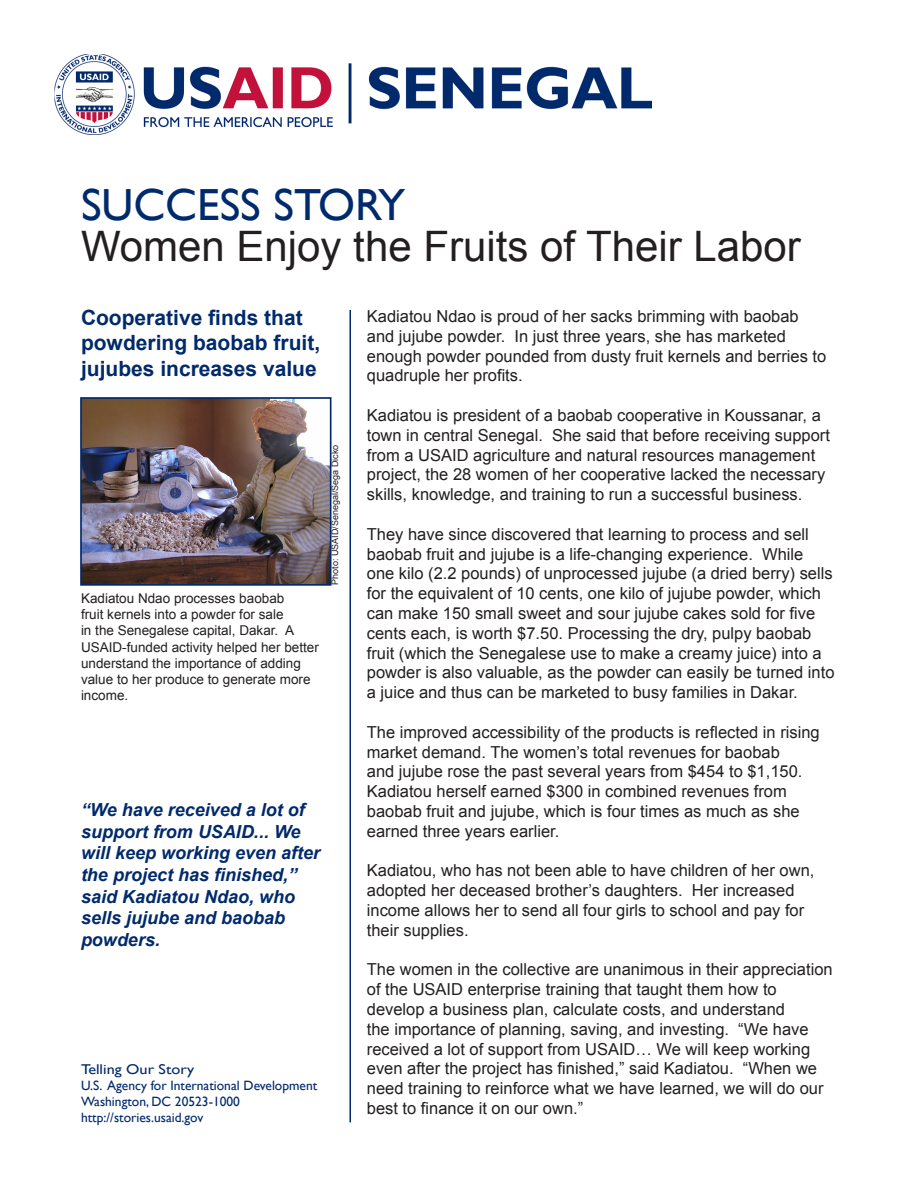
<style>
.page{position:relative;width:918px;height:1188px;background:#fff}
.page>*{position:absolute;margin:0;border:0;box-sizing:border-box;transform-origin:0 0}
.t1{font:45px "Gill Sans";color:#002a6c}
.t2{font:42px "Arial";color:#231f20}
.t3{font:700 21px/25.2px "Arial";color:#002a6c}
.t4{font:italic 700 18px/21.6px "Arial";color:#002a6c}
.t5{font:16.5px/19.8px "Arial";color:#231f20}
.t6{font:14.1px "Gill Sans";color:#002a6c;scale:1.14 1}
.t7{font:13.5px/16.2px "Arial";color:#231f20}
.t8{font:13.5px "Gill Sans";color:#002a6c}
.t9{font:9px "Arial";color:#231f20}
</style>
<div class="page">
<hr style="left:350px;top:310px;width:1px;height:812px;background:#002a6c">
<img style="left:83px;top:400px;width:245px;height:183px">
<div style="left:80px;top:397px;width:251px;height:189px;border:2px solid #002a6c"></div>
<img style="left:54px;top:54px;width:598px;height:81px">
<p class="t1" style="left:81px;top:179px;width:326px">SUCCESS STORY</p>
<p class="t2" style="left:81px;top:218px;width:721px">Women Enjoy the Fruits of Their Labor</p>
<p class="t3" style="left:81px;top:306px;width:241px">Cooperative finds that powdering baobab fruit, jujubes increases value</p>
<p class="t7" style="left:81px;top:590px;width:239px">Kadiatou Ndao processes baobab<br>fruit kernels into a powder for sale<br>in the Senegalese capital, Dakar. A<br>USAID-funded activity helped her better understand the importance of adding value to her produce to generate more income.</p>
<p class="t9" style="left:329px;top:585px;width:142px;rotate:-90deg">Photo: USAID/Senegal/Sega Dicko</p>
<p class="t4" style="left:81px;top:800px;width:241px">“We have received a lot of support from USAID... We will keep working even after the project has finished,” said Kadiatou Ndao, who sells jujube and baobab powders.</p>
<p class="t6" style="left:81px;top:1061px;width:101px">Telling Our Story</p>
<p class="t8" style="left:81px;top:1078px;width:238px">U.S. Agency for International Development</p>
<p class="t8" style="left:81px;top:1094px;width:161px">Washington, DC 20523-1000</p>
<p class="t8" style="left:81px;top:1110px;width:124px">http://stories.usaid.gov</p>
<p class="t5" style="left:367px;top:306px;width:461px">Kadiatou Ndao is proud of her sacks brimming with baobab and jujube powder. In just three years, she has marketed enough powder pounded from dusty fruit kernels and berries to quadruple her profits.</p>
<p class="t5" style="left:367px;top:405px;width:465px">Kadiatou is president of a baobab cooperative in Koussanar, a town in central Senegal. She said that before receiving support from a USAID agriculture and natural resources management project, the 28 women of her cooperative lacked the necessary skills, knowledge, and training to run a successful business.</p>
<p class="t5" style="left:367px;top:524px;width:469px">They have since discovered that learning to process and sell baobab fruit and jujube is a life-changing experience. While one kilo (2.2 pounds) of unprocessed jujube (a dried berry) sells for the equivalent of 10 cents, one kilo of jujube powder, which can make 150 small sweet and sour jujube cakes sold for five cents each, is worth $7.50. Processing the dry, pulpy baobab fruit (which the Senegalese use to make a creamy juice) into a powder is also valuable, as the powder can easily be turned into a juice and thus can be marketed to busy families in Dakar.</p>
<p class="t5" style="left:367px;top:722px;width:454px">The improved accessibility of the products is reflected in rising market demand. The women’s total revenues for baobab<br>and jujube rose the past several years from $454 to $1,150.<br>Kadiatou herself earned $300 in combined revenues from baobab fruit and jujube, which is four times as much as she earned three years earlier.</p>
<p class="t5" style="left:367px;top:861px;width:449px">Kadiatou, who has not been able to have children of her own, adopted her deceased brother’s daughters. Her increased income allows her to send all four girls to school and pay for their supplies.</p>
<p class="t5" style="left:367px;top:960px;width:467px">The women in the collective are unanimous in their appreciation of the USAID enterprise training that taught them how to develop a business plan, calculate costs, and understand<br>the importance of planning, saving, and investing. “We have received a lot of support from USAID… We will keep working even after the project has finished,” said Kadiatou. “When we need training to reinforce what we have learned, we will do our best to finance it on our own.”</p>
</div>
